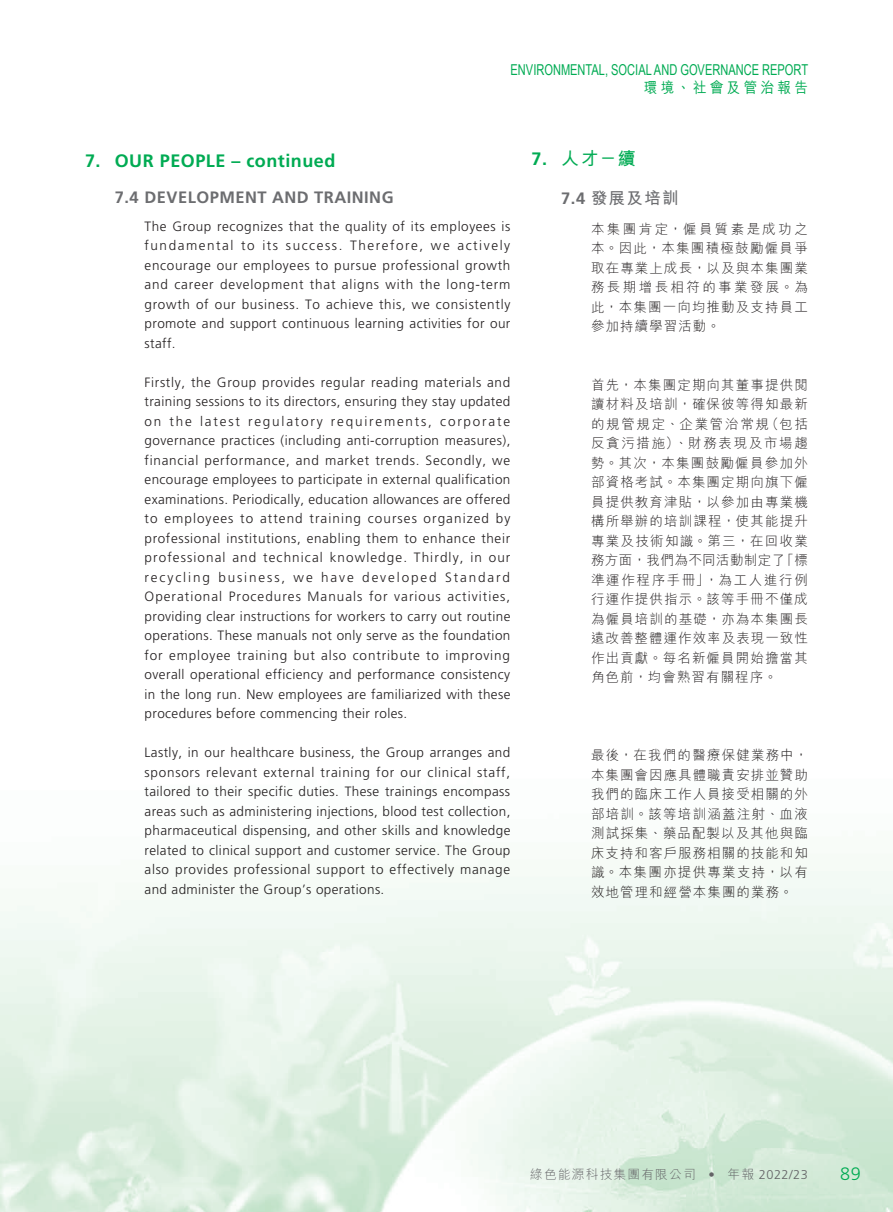
<style>
.page{position:relative;width:893px;height:1212px;background:#fff}
.page>*{position:absolute;margin:0;border:0;box-sizing:border-box;transform-origin:0 0}
.t1{font:700 18px "Frutiger LT Std";letter-spacing:.03em;color:#00ab53}
.t2{font:700 18px "M Hei HK";color:#00ab53}
.t3{font:300 18px "Frutiger LT Std";color:#00ab53}
.t4{font:700 16.5px "Frutiger LT Std";letter-spacing:.03em;color:#6c6d70}
.t5{font:700 16.5px "M Hei HK";letter-spacing:.08em;color:#6c6d70}
.t6{font:15px "Arial Narrow";color:#00ab53;scale:.9 1}
.t7{font:500 15px "M Hei HK";letter-spacing:.25em;color:#00ab53;scale:.9 1}
.t8{font:300 13.5px/19.5px "Frutiger LT Std";letter-spacing:.03em;color:#231f20;text-align:justify}
.t9{font:300 13.5px/19.5px "M Hei HK";letter-spacing:.085em;color:#231f20;text-align:justify}
.t10{font:300 12.75px "M Hei HK";letter-spacing:.09em;color:#636366}
.s1{font-family:"Frutiger LT Std"}
</style>
<div class="page">
<p class="t6" style="left:511px;top:58px;width:332px">ENVIRONMENTAL, SOCIAL AND GOVERNANCE REPORT</p>
<p class="t7" style="left:644px;top:77px;width:184px">環境、社會及管治報告</p>
<h1 class="t1" style="left:85px;top:150px;width:252px">7. OUR PEOPLE – continued</h1>
<p class="t4" style="left:115px;top:187px;width:280px">7.4 DEVELOPMENT AND TRAINING</p>
<p class="t8" style="left:145px;top:217px;width:367px">The Group recognizes that the quality of its employees is fundamental to its success. Therefore, we actively encourage our employees to pursue professional growth and career development that aligns with the long-term growth of our business. To achieve this, we consistently promote and support continuous learning activities for our staff.</p>
<p class="t8" style="left:145px;top:373px;width:367px">Firstly, the Group provides regular reading materials and training sessions to its directors, ensuring they stay updated on the latest regulatory requirements, corporate governance practices (including anti-corruption measures), financial performance, and market trends. Secondly, we encourage employees to participate in external qualification examinations. Periodically, education allowances are offered to employees to attend training courses organized by professional institutions, enabling them to enhance their professional and technical knowledge. Thirdly, in our recycling business, we have developed Standard Operational Procedures Manuals for various activities, providing clear instructions for workers to carry out routine operations. These manuals not only serve as the foundation for employee training but also contribute to improving overall operational efficiency and performance consistency in the long run. New employees are familiarized with these procedures before commencing their roles.</p>
<p class="t8" style="left:145px;top:743px;width:367px">Lastly, in our healthcare business, the Group arranges and sponsors relevant external training for our clinical staff, tailored to their specific duties. These trainings encompass areas such as administering injections, blood test collection, pharmaceutical dispensing, and other skills and knowledge related to clinical support and customer service. The Group also provides professional support to effectively manage and administer the Group’s operations.</p>
<h1 class="t2" style="left:531px;top:145px;width:106px"><span class="s1">7.</span> 人才－續</h1>
<p class="t5" style="left:561px;top:186px;width:119px"><span class="s1">7.4</span> 發展及培訓</p>
<p class="t9" style="left:591px;top:218px;width:218px">本集團肯定，僱員質素是成功之本。因此，本集團積極鼓勵僱員爭取在專業上成長，以及與本集團業務長期增長相符的事業發展。為此，本集團一向均推動及支持員工參加持續學習活動。</p>
<p class="t9" style="left:591px;top:374px;width:218px">首先，本集團定期向其董事提供閱讀材料及培訓，確保彼等得知最新的規管規定、企業管治常規（包括反貪污措施）、財務表現及市場趨勢。其次，本集團鼓勵僱員參加外部資格考試。本集團定期向旗下僱員提供教育津貼，以參加由專業機構所舉辦的培訓課程，使其能提升專業及技術知識。第三，在回收業務方面，我們為不同活動制定了「標準運作程序手冊」，為工人進行例行運作提供指示。該等手冊不僅成為僱員培訓的基礎，亦為本集團長遠改善整體運作效率及表現一致性作出貢獻。每名新僱員開始擔當其角色前，均會熟習有關程序。</p>
<p class="t9" style="left:591px;top:745px;width:218px">最後，在我們的醫療保健業務中，本集團會因應具體職責安排並贊助我們的臨床工作人員接受相關的外部培訓。該等培訓涵蓋注射、血液測試採集、藥品配製以及其他與臨床支持和客戶服務相關的技能和知識。本集團亦提供專業支持，以有效地管理和經營本集團的業務。</p>
<p class="t10" style="left:530px;top:1165px;width:279px">綠色能源科技集團有限公司 <span class="s1">•</span> 年報 <span class="s1">2022/23</span></p>
<h1 class="t3" style="left:840px;top:1164px;width:22px">89</h1>
</div>
